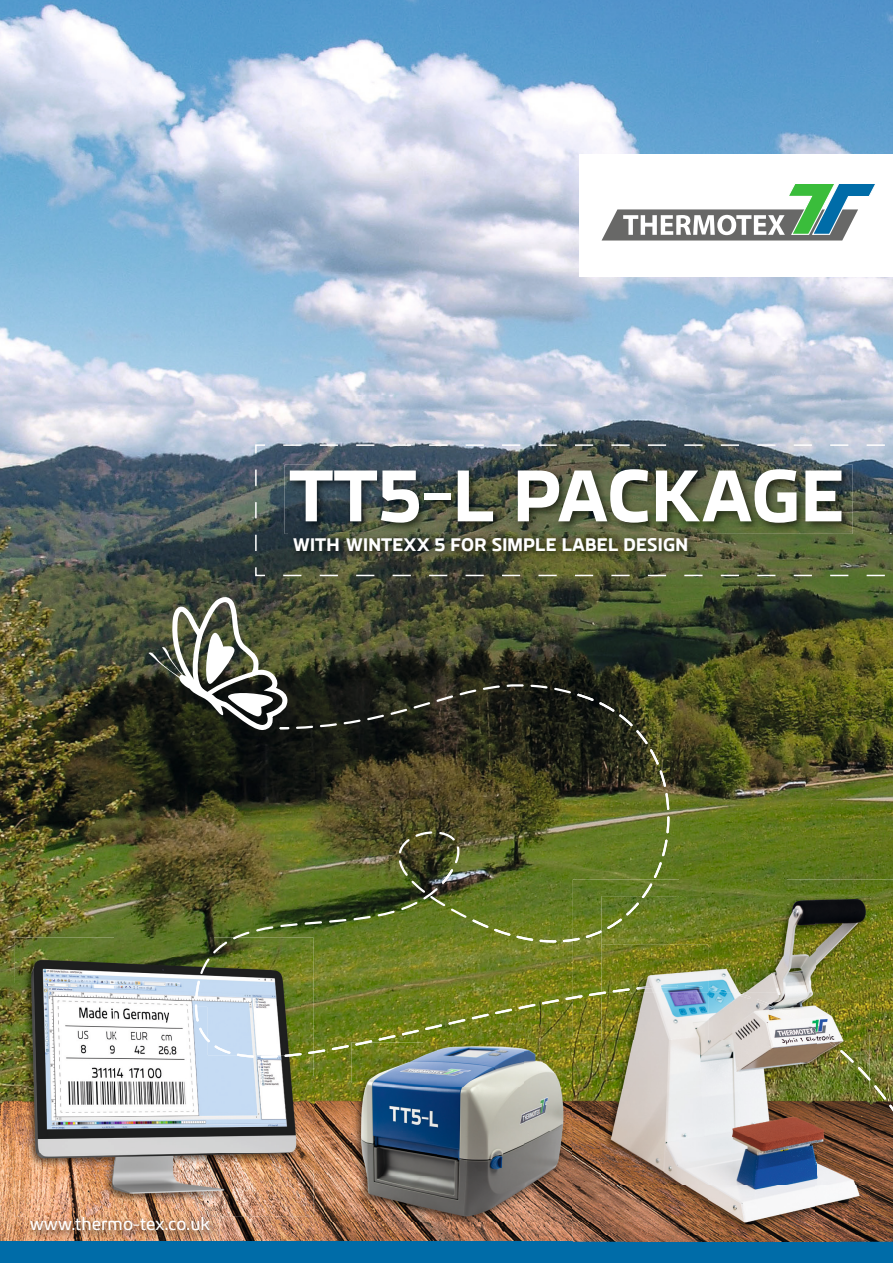
<style>
.page{position:relative;width:893px;height:1263px;background:#fff}
.page>*{position:absolute;margin:0;border:0;box-sizing:border-box;transform-origin:0 0}
.t1{font:700 72px "Kuro";letter-spacing:.005em;color:#fff}
.t2{font:700 18px "Kuro";letter-spacing:.01em;color:#fff}
.t3{font:500 18px "Kuro";color:#fff}
</style>
<div class="page">
<img style="left:0;top:0;width:893px;height:79px">
<img style="left:0;top:79px;width:840px;height:317px">
<img style="left:840px;top:79px;width:53px;height:615px">
<img style="left:0;top:396px;width:315px;height:581px">
<img style="left:315px;top:396px;width:526px;height:48px">
<img style="left:683px;top:577px;width:158px;height:117px">
<img style="left:315px;top:577px;width:368px;height:117px">
<img style="left:0;top:977px;width:52px;height:265px">
<img style="left:263px;top:1223px;width:52px;height:19px">
<img style="left:315px;top:1223px;width:52px;height:19px">
<img style="left:52px;top:1223px;width:211px;height:19px">
<img style="left:367px;top:1223px;width:206px;height:19px">
<img style="left:254px;top:444px;width:639px;height:133px">
<img style="left:285px;top:465px;width:568px;height:69px">
<img style="left:288px;top:532px;width:409px;height:29px">
<img style="left:26px;top:1212px;width:194px;height:29px">
<img style="left:30px;top:1216px;width:180px;height:14px">
<div style="left:0;top:1242px;width:893px;height:21px;background:#006ca8"></div>
<img style="left:15px;top:937px;width:99px;height:47px">
<img style="left:114px;top:937px;width:34px;height:20px">
<img style="left:15px;top:984px;width:7px;height:186px">
<img style="left:15px;top:1170px;width:99px;height:46px">
<img style="left:114px;top:1203px;width:81px;height:9px">
<img style="left:22px;top:957px;width:173px;height:246px">
<img style="left:195px;top:694px;width:698px;height:529px">
<img style="left:669px;top:879px;width:10px;height:17px">
<img style="left:679px;top:879px;width:107px;height:17px">
<img style="left:786px;top:879px;width:107px;height:52px">
<img style="left:573px;top:976px;width:29px;height:162px">
<img style="left:869px;top:931px;width:24px;height:207px">
<img style="left:573px;top:1138px;width:53px;height:104px">
<img style="left:840px;top:1138px;width:53px;height:104px">
<img style="left:626px;top:1234px;width:214px;height:8px">
<img style="left:573px;top:1038px;width:26px;height:183px">
<img style="left:869px;top:1078px;width:24px;height:33px">
<img style="left:573px;top:992px;width:29px;height:7px">
<img style="left:602px;top:896px;width:267px;height:338px">
<img style="left:661px;top:985px;width:104px;height:19px">
<img style="left:765px;top:1002px;width:51px;height:29px">
<img style="left:821px;top:1034px;width:48px;height:46px">
<img style="left:602px;top:988px;width:28px;height:6px">
<img style="left:636px;top:986px;width:18px;height:3px">
<div style="left:579px;top:155px;width:314px;height:121px;background:#fff"></div>
<svg style="left:602px;top:184px;width:273px;height:56px"></svg>
<img style="left:148px;top:593px;width:521px;height:383px">
<h1 class="t1" style="left:289px;top:450px;width:557px">TT5-L PACKAGE</h1>
<p class="t2" style="left:293px;top:533px;width:396px">WITH WINTEXX 5 FOR SIMPLE LABEL DESIGN</p>
<p class="t3" style="left:30px;top:1212px;width:182px">www.thermo-tex.co.uk</p>
</div>
